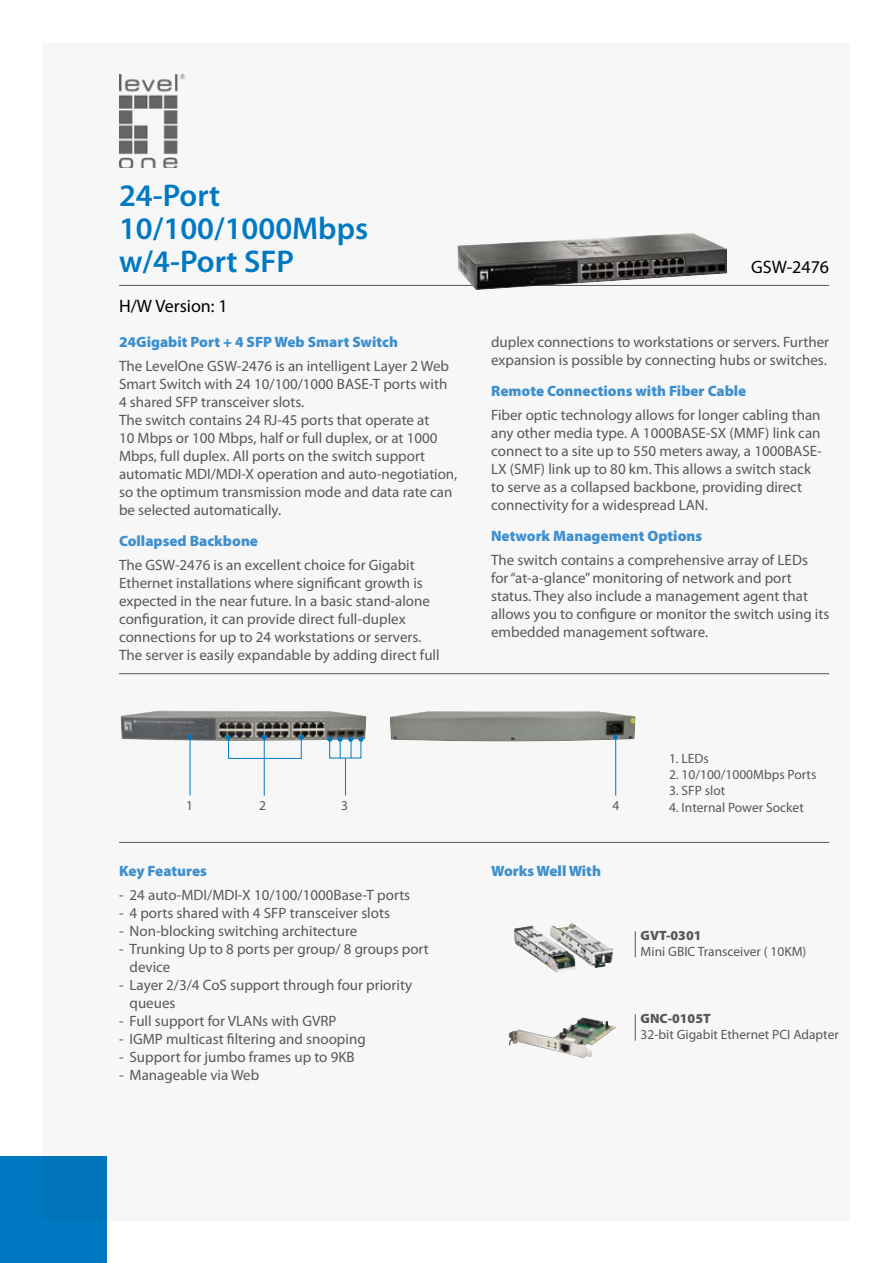
<style>
.page{position:relative;width:893px;height:1263px;background:#fff}
.page>*{position:absolute;margin:0;border:0;box-sizing:border-box;transform-origin:0 0}
.t1{font:600 31.5px/33px "Myriad Pro";color:#0079c2}
.t2{font:18px "Myriad Pro";color:#000}
.t3{font:15px/18px "Myriad Pro";color:#595757}
.t4{font:900 15px "Myriad Pro";color:#3e8fce}
.t5{font:13.5px "Myriad Pro";color:#595757}
.t6{font:900 13.5px "Myriad Pro";color:#595757}
</style>
<div class="page">
<div style="left:43px;top:43px;width:807px;height:1177px;background:#f7f7f7"></div>
<div style="left:0;top:1157px;width:106px;height:106px;background:#0079c2"></div>
<img style="left:119px;top:74px;width:67px;height:94px">
<hr style="left:119px;top:285px;width:710px;height:1px;background:#595757">
<hr style="left:119px;top:673px;width:710px;height:1px;background:#595757">
<hr style="left:119px;top:842px;width:710px;height:1px;background:#595757">
<svg style="left:635px;top:931px;width:1px;height:26px"></svg>
<svg style="left:635px;top:1014px;width:1px;height:27px"></svg>
<img style="left:514px;top:923px;width:99px;height:50px">
<img style="left:457px;top:233px;width:270px;height:57px">
<img style="left:509px;top:1017px;width:108px;height:41px">
<img style="left:120px;top:710px;width:246px;height:31px">
<img style="left:390px;top:711px;width:246px;height:31px">
<hr style="left:264px;top:737px;width:1px;height:59px;background:#0079c2">
<svg style="left:226px;top:734px;width:78px;height:25px"></svg>
<hr style="left:345px;top:758px;width:1px;height:38px;background:#0079c2">
<hr style="left:615px;top:738px;width:1px;height:58px;background:#0079c2">
<svg style="left:613px;top:734px;width:5px;height:6px"></svg>
<hr style="left:190px;top:738px;width:1px;height:58px;background:#0079c2">
<svg style="left:187px;top:734px;width:5px;height:6px"></svg>
<svg style="left:327px;top:737px;width:36px;height:21px"></svg>
<h1 class="t1" style="left:119px;top:178px;width:251px">24-Port<br>10/100/1000Mbps w/4-Port SFP</h1>
<p class="t2" style="left:119px;top:295px;width:110px">H/W Version: 1</p>
<p class="t4" style="left:119px;top:332px;width:280px">24Gigabit Port + 4 SFP Web Smart Switch</p>
<p class="t3" style="left:119px;top:357px;width:340px">The LevelOne GSW-2476 is an intelligent Layer 2 Web Smart Switch with 24 10/100/1000 BASE-T ports with 4 shared SFP transceiver slots.<br>The switch contains 24 RJ-45 ports that operate at<br>10 Mbps or 100 Mbps, half or full duplex, or at 1000<br>Mbps, full duplex. All ports on the switch support automatic MDI/MDI-X operation and auto-negotiation, so the optimum transmission mode and data rate can be selected automatically.</p>
<p class="t4" style="left:119px;top:531px;width:141px">Collapsed Backbone</p>
<p class="t3" style="left:119px;top:556px;width:322px">The GSW-2476 is an excellent choice for Gigabit Ethernet installations where significant growth is expected in the near future. In a basic stand-alone configuration, it can provide direct full-duplex connections for up to 24 workstations or servers.<br>The server is easily expandable by adding direct full</p>
<p class="t2" style="left:751px;top:256px;width:79px">GSW-2476</p>
<p class="t3" style="left:491px;top:332px;width:339px">duplex connections to workstations or servers. Further expansion is possible by connecting hubs or switches.</p>
<p class="t4" style="left:491px;top:380px;width:257px">Remote Connections with Fiber Cable</p>
<p class="t3" style="left:491px;top:406px;width:332px">Fiber optic technology allows for longer cabling than any other media type. A 1000BASE-SX (MMF) link can connect to a site up to 550 meters away, a 1000BASE-LX (SMF) link up to 80 km. This allows a switch stack to serve as a collapsed backbone, providing direct connectivity for a widespread LAN.</p>
<p class="t4" style="left:491px;top:526px;width:213px">Network Management Options</p>
<p class="t3" style="left:491px;top:551px;width:340px">The switch contains a comprehensive array of LEDs<br>for “at-a-glance” monitoring of network and port status. They also include a management agent that allows you to configure or monitor the switch using its embedded management software.</p>
<p class="t5" style="left:186px;top:797px;width:8px">1</p>
<p class="t5" style="left:259px;top:797px;width:8px">2</p>
<p class="t5" style="left:341px;top:797px;width:8px">3</p>
<p class="t5" style="left:613px;top:797px;width:8px">4</p>
<p class="t4" style="left:119px;top:861px;width:89px">Key Features</p>
<p class="t3" style="left:119px;top:886px;width:293px">- 24 auto-MDI/MDI-X 10/100/1000Base-T ports</p>
<p class="t3" style="left:119px;top:904px;width:272px">- 4 ports shared with 4 SFP transceiver slots</p>
<p class="t3" style="left:119px;top:922px;width:240px">- Non-blocking switching architecture</p>
<p class="t3" style="left:130px;top:940px;width:301px;text-indent:-10px">- Trunking Up to 8 ports per group/ 8 groups port device</p>
<p class="t3" style="left:130px;top:976px;width:284px;text-indent:-10px">- Layer 2/3/4 CoS support through four priority queues</p>
<p class="t3" style="left:119px;top:1012px;width:219px">- Full support for VLANs with GVRP</p>
<p class="t3" style="left:119px;top:1030px;width:248px">- IGMP multicast filtering and snooping</p>
<p class="t3" style="left:119px;top:1048px;width:237px">- Support for jumbo frames up to 9KB</p>
<p class="t3" style="left:119px;top:1066px;width:142px">- Manageable via Web</p>
<p class="t4" style="left:491px;top:861px;width:111px">Works Well With</p>
<p class="t5" style="left:669px;top:750px;width:41px">1. LEDs</p>
<p class="t5" style="left:669px;top:766px;width:149px">2. 10/100/1000Mbps Ports</p>
<p class="t5" style="left:669px;top:782px;width:58px">3. SFP slot</p>
<p class="t5" style="left:669px;top:799px;width:136px">4. Internal Power Socket</p>
<p class="t6" style="left:641px;top:926px;width:62px">GVT-0301</p>
<p class="t5" style="left:641px;top:943px;width:167px">Mini GBIC Transceiver ( 10KM)</p>
<p class="t6" style="left:641px;top:1010px;width:72px">GNC-0105T</p>
<p class="t5" style="left:641px;top:1026px;width:200px">32-bit Gigabit Ethernet PCI Adapter</p>
</div>
